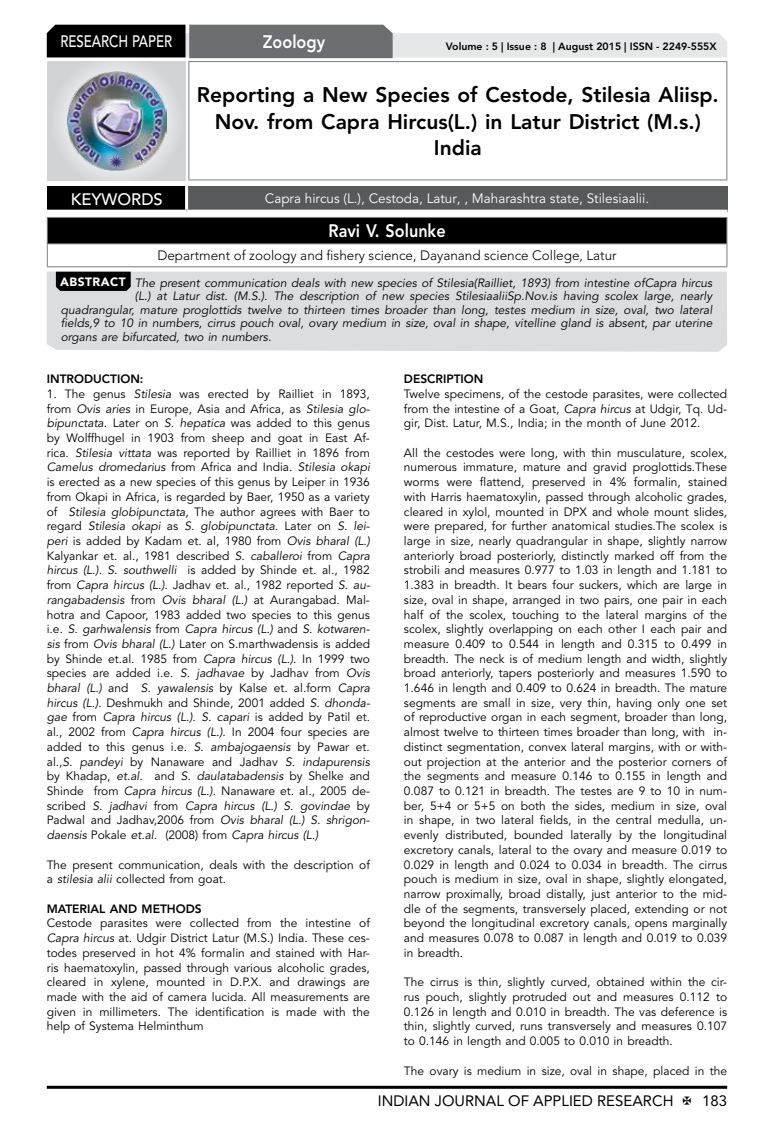
<style>
.page{position:relative;width:774px;height:1136px;background:#fff}
.page>*{position:absolute;margin:0;border:0;box-sizing:border-box;transform-origin:0 0}
.t1{font:800 21px/26.2px "Avenir LT Std";color:#000;text-align:center}
.t2{font:800 18px "Avenir LT Std";color:#fff;scale:.9 1}
.t3{font:500 16.5px "Avenir LT Std";color:#fff;scale:.8 1}
.t4{font:500 16.5px "Avenir LT Std";color:#fff}
.t5{font:15px "Avenir LT Std";color:#000}
.t6{font:300 13.5px "Avenir LT Std";color:#000}
.t7{font:13.5px "Avenir LT Std";color:#fff}
.t8{font:12px/14.7px "Avenir LT Std";color:#000;text-align:justify}
.t9{font:italic 12px "Avenir LT Std";color:#000}
.t10{font:800 12px "Avenir LT Std";color:#000}
.t11{font:800 10.5px "Avenir LT Std";color:#000}
.s1{font-weight:900;font-style:normal;color:#fff}
.s2{font-style:italic}
</style>
<div class="page">
<hr style="left:47px;top:1085px;width:680px;height:3px;background:#000">
<div style="left:48px;top:62px;width:137px;height:118px;background:linear-gradient(to right,#d9dadb,#d9dadb)"></div>
<img style="left:68px;top:71px;width:99px;height:100px">
<svg style="left:47px;top:25px;width:680px;height:33px;background:#979899"></svg>
<hr style="left:188px;top:61px;width:539px;height:1px;background:#808285">
<hr style="left:188px;top:62px;width:1px;height:117px;background:#808285">
<hr style="left:726px;top:62px;width:1px;height:117px;background:#808285">
<hr style="left:188px;top:179px;width:539px;height:1px;background:#808285">
<div style="left:47px;top:217px;width:680px;height:27px;background:#000"></div>
<hr style="left:47px;top:217px;width:680px;height:1px;background:#808285">
<hr style="left:47px;top:243px;width:680px;height:1px;background:#808285">
<svg style="left:47px;top:218px;width:1px;height:48px"></svg>
<svg style="left:726px;top:218px;width:1px;height:48px"></svg>
<hr style="left:47px;top:266px;width:680px;height:1px;background:#808285">
<div style="left:47px;top:186px;width:140px;height:25px;background:#000"></div>
<div style="left:187px;top:186px;width:540px;height:25px;background:#58595b"></div>
<hr style="left:185px;top:186px;width:3px;height:24px;background:#fff">
<hr style="left:47px;top:210px;width:140px;height:3px;background:#fff">
<hr style="left:187px;top:210px;width:540px;height:3px;background:#fff">
<div style="left:47px;top:271px;width:680px;height:81px;background:#dcddde"></div>
<svg style="left:56px;top:272px;width:75px;height:19px"></svg>
<h3 class="t3" style="left:60px;top:32px;width:139px">RESEARCH PAPER</h3>
<h2 class="t2" style="left:263px;top:31px;width:71px">Zoology</h2>
<p class="t11" style="left:446px;top:41px;width:272px">Volume : 5 | Issue : 8 | August 2015 | ISSN - 2249-555X</p>
<h1 class="t1" style="left:197px;top:82px;width:523px">Reporting a New Species of Cestode, Stilesia Aliisp.<br>Nov. from Capra Hircus(L.) in Latur District (M.s.)<br>India</h1>
<h3 class="t4" style="left:71px;top:189px;width:94px">KEYWORDS</h3>
<p class="t7" style="left:265px;top:190px;width:386px">Capra hircus (L.), Cestoda, Latur, , Maharashtra state, Stilesiaalii.</p>
<h2 class="t2" style="left:329px;top:220px;width:132px">Ravi V. Solunke</h2>
<p class="t6" style="left:157px;top:248px;width:461px">Department of zoology and fishery science, Dayanand science College, Latur</p>
<p class="t9" style="left:60px;top:276px;width:654px"><span class="s1">ABSTRACT</span> The present communication deals with new species of Stilesia(Railliet, 1893) from intestine ofCapra hircus</p>
<p class="t9" style="left:135px;top:289px;width:579px">(L.) at Latur dist. (M.S.). The description of new species StilesiaaliiSp.Nov.is having scolex large, nearly</p>
<p class="t9" style="left:61px;top:303px;width:653px">quadrangular, mature proglottids twelve to thirteen times broader than long, testes medium in size, oval, two lateral</p>
<p class="t9" style="left:61px;top:316px;width:653px">fields,9 to 10 in numbers, cirrus pouch oval, ovary medium in size, oval in shape, vitelline gland is absent, par uterine</p>
<p class="t9" style="left:61px;top:330px;width:212px">organs are bifurcated, two in numbers.</p>
<p class="t10" style="left:47px;top:372px;width:98px">INTRODUCTION:</p>
<p class="t8" style="left:47px;top:386px;width:325px">1. The genus <span class="s2">Stilesia</span> was erected by Railliet in 1893, from <span class="s2">Ovis aries</span> in Europe, Asia and Africa, as <span class="s2">Stilesia glo&shy;bipunctata.</span> Later on <span class="s2">S. hepatica</span> was added to this genus by Wolffhugel in 1903 from sheep and goat in East Af&shy;rica. <span class="s2">Stilesia vittata</span> was reported by Railliet in 1896 from <span class="s2">Camelus dromedarius</span> from Africa and India. <span class="s2">Stilesia okapi </span>is erected as a new species of this genus by Leiper in 1936 from Okapi in Africa, is regarded by Baer, 1950 as a variety of <span class="s2">Stilesia globipunctata,</span> The author agrees with Baer to regard <span class="s2">Stilesia okapi</span> as <span class="s2">S. globipunctata.</span> Later on <span class="s2">S. lei&shy;peri</span> is added by Kadam et. al, 1980 from <span class="s2">Ovis bharal (L.)<br></span>Kalyankar et. al., 1981 described <span class="s2">S. caballeroi</span> from <span class="s2">Capra hircus (L.). S. southwelli</span> is added by Shinde et. al., 1982 from <span class="s2">Capra hircus (L.).</span> Jadhav et. al., 1982 reported <span class="s2">S. au&shy;rangabadensis</span> from <span class="s2">Ovis bharal (L.)</span> at Aurangabad. Mal&shy;hotra and Capoor, 1983 added two species to this genus i.e. <span class="s2">S. garhwalensis</span> from <span class="s2">Capra hircus (L.)</span> and <span class="s2">S. kotwaren&shy;sis</span> from <span class="s2">Ovis bharal (L.)</span> Later on S.marthwadensis is added by Shinde et.al. 1985 from <span class="s2">Capra hircus (L.).</span> In 1999 two species are added i.e. <span class="s2">S. jadhavae</span> by Jadhav from <span class="s2">Ovis bharal (L.)</span> and <span class="s2">S. yawalensis</span> by Kalse et. al.form <span class="s2">Capra hircus (L.).</span> Deshmukh and Shinde, 2001 added <span class="s2">S. dhonda&shy;gae</span> from <span class="s2">Capra hircus (L.). S. capari</span> is added by Patil et. al., 2002 from <span class="s2">Capra hircus (L.)</span>. In 2004 four species are added to this genus i.e. <span class="s2">S</span>. <span class="s2">ambajogaensis</span> by Pawar et. al.,<span class="s2">S. pandeyi</span> by Nanaware and Jadhav <span class="s2">S. indapurensis </span>by Khadap, <span class="s2">et.al.</span> and <span class="s2">S. daulatabadensis</span> by Shelke and Shinde from <span class="s2">Capra hircus (L.)</span>. Nanaware et. al., 2005 de&shy;scribed <span class="s2">S. jadhavi</span> from <span class="s2">Capra hircus (L.) S. govindae</span> by Padwal and Jadhav,2006 from <span class="s2">Ovis bharal (L.) S. shrigon&shy;daensis</span> Pokale <span class="s2">et.al.</span> (2008) from <span class="s2">Capra hircus (L.)</span></p>
<p class="t8" style="left:47px;top:857px;width:325px">The present communication, deals with the description of a <span class="s2">stilesia alii</span> collected from goat.</p>
<p class="t10" style="left:47px;top:901px;width:157px">MATERIAL AND METHODS</p>
<p class="t8" style="left:47px;top:916px;width:325px">Cestode parasites were collected from the intestine of <span class="s2">Capra hircus</span> at. Udgir District Latur (M.S.) India. These ces&shy;todes preserved in hot 4% formalin and stained with Har&shy;ris haematoxylin, passed through various alcoholic grades, cleared in xylene, mounted in D.P.X. and drawings are made with the aid of camera lucida. All measurements are given in millimeters. The identification is made with the help of Systema Helminthum</p>
<p class="t10" style="left:404px;top:372px;width:81px">DESCRIPTION</p>
<p class="t8" style="left:404px;top:386px;width:325px">Twelve specimens, of the cestode parasites, were collected from the intestine of a Goat, <span class="s2">Capra hircus</span> at Udgir, Tq. Ud&shy;gir, Dist. Latur, M.S., India; in the month of June 2012.</p>
<p class="t8" style="left:404px;top:445px;width:325px">All the cestodes were long, with thin musculature, scolex, numerous immature, mature and gravid proglottids.These worms were flattend, preserved in 4% formalin, stained with Harris haematoxylin, passed through alcoholic grades, cleared in xylol, mounted in DPX and whole mount slides, were prepared, for further anatomical studies.The scolex is large in size, nearly quadrangular in shape, slightly narrow anteriorly broad posteriorly, distinctly marked off from the strobili and measures 0.977 to 1.03 in length and 1.181 to 1.383 in breadth. It bears four suckers, which are large in size, oval in shape, arranged in two pairs, one pair in each half of the scolex, touching to the lateral margins of the scolex, slightly overlapping on each other I each pair and measure 0.409 to 0.544 in length and 0.315 to 0.499 in breadth. The neck is of medium length and width, slightly broad anteriorly, tapers posteriorly and measures 1.590 to 1.646 in length and 0.409 to 0.624 in breadth. The mature segments are small in size, very thin, having only one set of reproductive organ in each segment, broader than long, almost twelve to thirteen times broader than long, with in&shy;distinct segmentation, convex lateral margins, with or with&shy;out projection at the anterior and the posterior corners of the segments and measure 0.146 to 0.155 in length and 0.087 to 0.121 in breadth. The testes are 9 to 10 in num&shy;ber, 5+4 or 5+5 on both the sides, medium in size, oval in shape, in two lateral fields, in the central medulla, un&shy;evenly distributed, bounded laterally by the longitudinal excretory canals, lateral to the ovary and measure 0.019 to 0.029 in length and 0.024 to 0.034 in breadth. The cirrus pouch is medium in size, oval in shape, slightly elongated, narrow proximally, broad distally, just anterior to the mid&shy;dle of the segments, transversely placed, extending or not beyond the longitudinal excretory canals, opens marginally and measures 0.078 to 0.087 in length and 0.019 to 0.039 in breadth.</p>
<p class="t8" style="left:404px;top:974px;width:325px">The cirrus is thin, slightly curved, obtained within the cir&shy;rus pouch, slightly protruded out and measures 0.112 to 0.126 in length and 0.010 in breadth. The vas deference is thin, slightly curved, runs transversely and measures 0.107 to 0.146 in length and 0.005 to 0.010 in breadth.</p>
<p class="t8" style="left:404px;top:1063px;width:325px">The ovary is medium in size, oval in shape, placed in the</p>
<p class="t5" style="left:378px;top:1091px;width:297px">INDIAN JOURNAL OF APPLIED RESEARCH</p>
<p class="t5" style="left:702px;top:1091px;width:27px">183</p>
</div>
